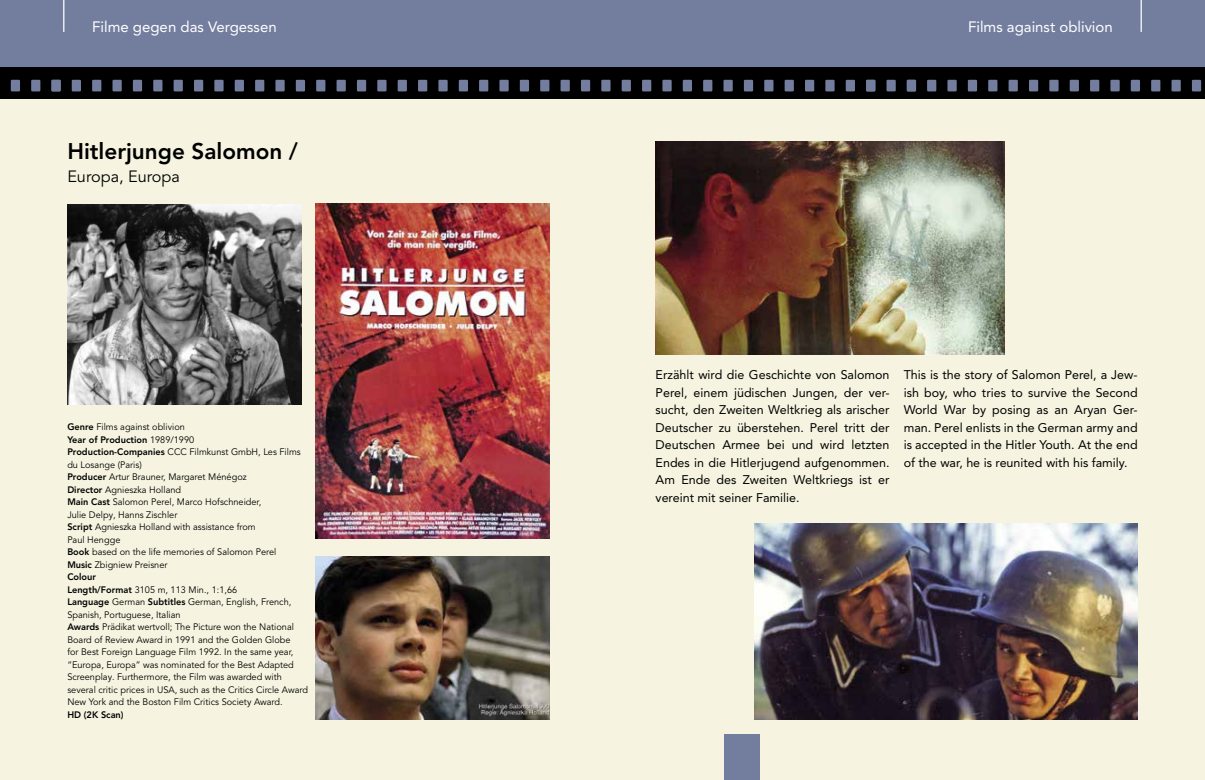
<style>
.page{position:relative;width:1205px;height:780px;background:#fff}
.page>*{position:absolute;margin:0;border:0;box-sizing:border-box;transform-origin:0 0}
.t1{font:800 22.5px "Avenir";color:#000}
.t2{font:16.25px "Avenir LT Pro";color:#000}
.t3{font:15px "Avenir";color:#fff}
.t4{font:12.5px/17.5px "Avenir";color:#000;text-align:justify}
.t5{font:9.38px/12.5px "Avenir LT Pro";color:#000}
.t6{font:800 9.38px "Avenir";color:#000}
.s1{font-family:"Avenir";font-weight:800}
.s2{font-family:"Avenir LT Pro";font-weight:400}
</style>
<div class="page">
<div style="left:0;top:99px;width:1205px;height:681px;background:#f6f4e0"></div>
<div style="left:0;top:0;width:1205px;height:67px;background:#737e9f"></div>
<div style="left:0;top:67px;width:1205px;height:32px;background:#000"></div>
<hr style="left:63px;top:0;width:1px;height:32px;background:#fff">
<hr style="left:1140px;top:0;width:2px;height:32px;background:#fff">
<div style="left:725px;top:733px;width:35px;height:47px;background:#737e9f"></div>
<div style="left:72px;top:80px;width:9px;height:11px;background:#737e9f"></div>
<div style="left:92px;top:80px;width:9px;height:11px;background:#737e9f"></div>
<div style="left:11px;top:80px;width:9px;height:11px;background:#737e9f"></div>
<div style="left:31px;top:80px;width:9px;height:11px;background:#737e9f"></div>
<div style="left:52px;top:80px;width:9px;height:11px;background:#737e9f"></div>
<div style="left:112px;top:80px;width:10px;height:11px;background:#737e9f"></div>
<div style="left:133px;top:80px;width:9px;height:11px;background:#737e9f"></div>
<div style="left:153px;top:80px;width:9px;height:11px;background:#737e9f"></div>
<div style="left:174px;top:80px;width:9px;height:11px;background:#737e9f"></div>
<div style="left:194px;top:80px;width:9px;height:11px;background:#737e9f"></div>
<div style="left:214px;top:80px;width:10px;height:11px;background:#737e9f"></div>
<div style="left:235px;top:80px;width:9px;height:11px;background:#737e9f"></div>
<div style="left:255px;top:80px;width:9px;height:11px;background:#737e9f"></div>
<div style="left:275px;top:80px;width:10px;height:11px;background:#737e9f"></div>
<div style="left:296px;top:80px;width:9px;height:11px;background:#737e9f"></div>
<div style="left:316px;top:80px;width:9px;height:11px;background:#737e9f"></div>
<div style="left:336px;top:80px;width:10px;height:11px;background:#737e9f"></div>
<div style="left:357px;top:80px;width:9px;height:11px;background:#737e9f"></div>
<div style="left:377px;top:80px;width:9px;height:11px;background:#737e9f"></div>
<div style="left:398px;top:80px;width:9px;height:11px;background:#737e9f"></div>
<div style="left:418px;top:80px;width:9px;height:11px;background:#737e9f"></div>
<div style="left:438px;top:80px;width:10px;height:11px;background:#737e9f"></div>
<div style="left:459px;top:80px;width:9px;height:11px;background:#737e9f"></div>
<div style="left:927px;top:80px;width:9px;height:11px;background:#737e9f"></div>
<div style="left:947px;top:80px;width:9px;height:11px;background:#737e9f"></div>
<div style="left:886px;top:80px;width:10px;height:11px;background:#737e9f"></div>
<div style="left:907px;top:80px;width:9px;height:11px;background:#737e9f"></div>
<div style="left:968px;top:80px;width:9px;height:11px;background:#737e9f"></div>
<div style="left:988px;top:80px;width:9px;height:11px;background:#737e9f"></div>
<div style="left:1008px;top:80px;width:10px;height:11px;background:#737e9f"></div>
<div style="left:1029px;top:80px;width:9px;height:11px;background:#737e9f"></div>
<div style="left:1049px;top:80px;width:9px;height:11px;background:#737e9f"></div>
<div style="left:1069px;top:80px;width:10px;height:11px;background:#737e9f"></div>
<div style="left:1090px;top:80px;width:9px;height:11px;background:#737e9f"></div>
<div style="left:1110px;top:80px;width:9px;height:11px;background:#737e9f"></div>
<div style="left:1131px;top:80px;width:9px;height:11px;background:#737e9f"></div>
<div style="left:1151px;top:80px;width:9px;height:11px;background:#737e9f"></div>
<div style="left:1171px;top:80px;width:10px;height:11px;background:#737e9f"></div>
<div style="left:1192px;top:80px;width:9px;height:11px;background:#737e9f"></div>
<div style="left:479px;top:80px;width:9px;height:11px;background:#737e9f"></div>
<div style="left:499px;top:80px;width:10px;height:11px;background:#737e9f"></div>
<div style="left:520px;top:80px;width:9px;height:11px;background:#737e9f"></div>
<div style="left:540px;top:80px;width:9px;height:11px;background:#737e9f"></div>
<div style="left:560px;top:80px;width:10px;height:11px;background:#737e9f"></div>
<div style="left:581px;top:80px;width:9px;height:11px;background:#737e9f"></div>
<div style="left:601px;top:80px;width:9px;height:11px;background:#737e9f"></div>
<div style="left:622px;top:80px;width:9px;height:11px;background:#737e9f"></div>
<div style="left:642px;top:80px;width:9px;height:11px;background:#737e9f"></div>
<div style="left:662px;top:80px;width:10px;height:11px;background:#737e9f"></div>
<div style="left:683px;top:80px;width:9px;height:11px;background:#737e9f"></div>
<div style="left:703px;top:80px;width:9px;height:11px;background:#737e9f"></div>
<div style="left:723px;top:80px;width:10px;height:11px;background:#737e9f"></div>
<div style="left:744px;top:80px;width:9px;height:11px;background:#737e9f"></div>
<div style="left:764px;top:80px;width:9px;height:11px;background:#737e9f"></div>
<div style="left:784px;top:80px;width:10px;height:11px;background:#737e9f"></div>
<div style="left:805px;top:80px;width:9px;height:11px;background:#737e9f"></div>
<div style="left:825px;top:80px;width:9px;height:11px;background:#737e9f"></div>
<div style="left:846px;top:80px;width:9px;height:11px;background:#737e9f"></div>
<div style="left:866px;top:80px;width:9px;height:11px;background:#737e9f"></div>
<img style="left:315px;top:204px;width:234px;height:334px">
<img style="left:67px;top:204px;width:234px;height:200px">
<img style="left:656px;top:142px;width:349px;height:212px">
<img style="left:754px;top:524px;width:383px;height:195px">
<img style="left:315px;top:557px;width:234px;height:162px">
<h3 class="t3" style="left:92px;top:18px;width:186px">Filme gegen das Vergessen</h3>
<h3 class="t3" style="left:968px;top:18px;width:146px">Films against oblivion</h3>
<h1 class="t1" style="left:67px;top:138px;width:232px">Hitlerjunge Salomon /</h1>
<h2 class="t2" style="left:67px;top:167px;width:114px">Europa, Europa</h2>
<p class="t5" style="left:67px;top:421px;width:119px"><span class="s1">Genre</span> Films against oblivion</p>
<p class="t6" style="left:67px;top:434px;width:128px">Year of Production <span class="s2">1989/1990</span></p>
<p class="t5" style="left:67px;top:446px;width:235px"><span class="s1">Production-Companies</span> CCC Filmkunst GmbH, Les Films du Losange (Paris)<br><span class="s1">Producer</span> Artur Brauner, Margaret Ménégoz<br><span class="s1">Director</span> Agnieszka Holland<br><span class="s1">Main Cast</span> Salomon Perel, Marco Hofschneider,<br>Julie Delpy, Hanns Zischler<br><span class="s1">Script</span> Agnieszka Holland with assistance from<br>Paul Hengge<br><span class="s1">Book</span> based on the life memories of Salomon Perel <span class="s1">Music</span> Zbigniew Preisner</p>
<p class="t6" style="left:67px;top:571px;width:30px">Colour</p>
<p class="t5" style="left:67px;top:583px;width:242px"><span class="s1">Length/Format</span> 3105 m, 113 Min., 1:1,66<br><span class="s1">Language</span> German <span class="s1">Subtitles</span> German, English, French, Spanish, Portuguese, Italian<br><span class="s1">Awards</span> Prädikat wertvoll; The Picture won the National Board of Review Award in 1991 and the Golden Globe<br>for Best Foreign Language Film 1992. In the same year, “Europa, Europa” was nominated for the Best Adapted Screenplay. Furthermore, the Film was awarded with several critic prices in USA, such as the Critics Circle Award New York and the Boston Film Critics Society Award.</p>
<p class="t6" style="left:67px;top:708px;width:58px">HD (2K Scan)</p>
<p class="t4" style="left:656px;top:366px;width:235px">Erzählt wird die Geschichte von Salomon Perel, einem jüdischen Jungen, der ver&shy;sucht, den Zweiten Weltkrieg als arischer Deutscher zu überstehen. Perel tritt der Deutschen Armee bei und wird letzten Endes in die Hitlerjugend aufgenommen.<br>Am Ende des Zweiten Weltkriegs ist er vereint mit seiner Familie.</p>
<p class="t4" style="left:904px;top:366px;width:235px">This is the story of Salomon Perel, a Jew&shy;ish boy, who tries to survive the Second World War by posing as an Aryan Ger&shy;man. Perel enlists in the German army and is accepted in the Hitler Youth. At the end of the war, he is reunited with his family.</p>
</div>
